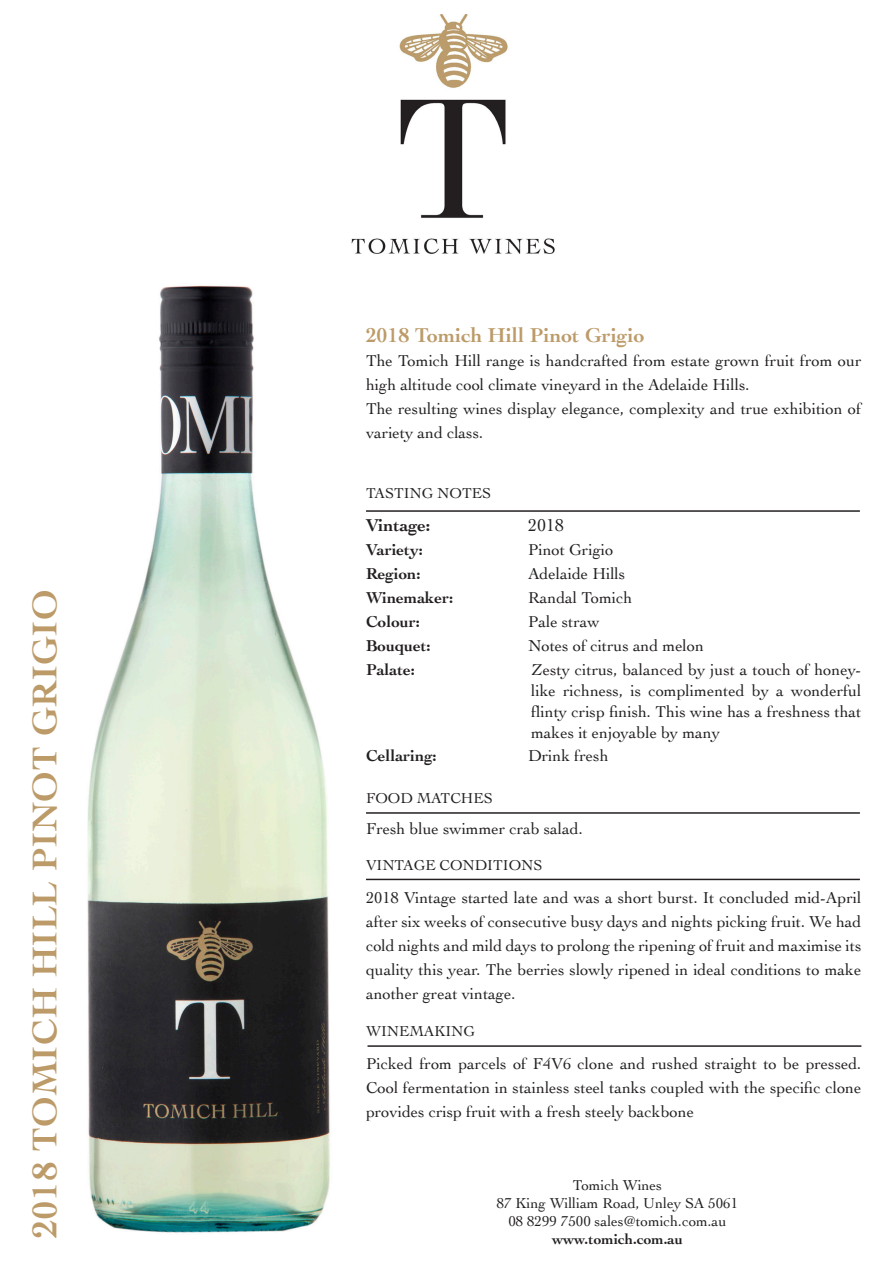
<style>
.page{position:relative;width:893px;height:1263px;background:#fff}
.page>*{position:absolute;margin:0;border:0;box-sizing:border-box;transform-origin:0 0}
.t1{font:700 36px "Cochin";letter-spacing:.02em;color:#bc9b69}
.t2{font:700 21px "Cochin";color:#bc9b69}
.t3{font:700 18px "Cochin";color:#231f20}
.t4{font:18px "Cochin";color:#231f20}
.t5{font:16.5px/24px "Cochin";color:#231f20;text-align:justify}
.t6{font:700 16.5px "Cochin";color:#231f20}
.t7{font:15px "Cochin";color:#231f20}
.t8{font:700 15px "Cochin";color:#231f20}
</style>
<div class="page">
<img style="left:352px;top:15px;width:203px;height:239px">
<img style="left:87px;top:285px;width:243px;height:948px">
<hr style="left:367px;top:1045px;width:494px;height:2px;background:#231f20">
<hr style="left:366px;top:510px;width:494px;height:2px;background:#231f20">
<hr style="left:366px;top:812px;width:494px;height:2px;background:#231f20">
<hr style="left:366px;top:879px;width:494px;height:1px;background:#231f20">
<p class="t1" style="left:20px;top:1238px;width:650px;rotate:-90deg">2018 TOMICH HILL PINOT GRIGIO</p>
<p class="t2" style="left:366px;top:321px;width:280px">2018 Tomich Hill Pinot Grigio</p>
<p class="t5" style="left:366px;top:348px;width:497px">The Tomich Hill range is handcrafted from estate grown fruit from our high altitude cool climate vineyard in the Adelaide Hills.</p>
<p class="t5" style="left:366px;top:396px;width:497px">The resulting wines display elegance, complexity and true exhibition of variety and class.</p>
<p class="t7" style="left:366px;top:483px;width:126px">TASTING NOTES</p>
<p class="t3" style="left:366px;top:513px;width:66px">Vintage:</p>
<p class="t4" style="left:528px;top:513px;width:37px">2018</p>
<p class="t6" style="left:366px;top:539px;width:59px">Variety:</p>
<p class="t5" style="left:528px;top:537px;width:87px">Pinot Grigio</p>
<p class="t6" style="left:366px;top:563px;width:56px">Region:</p>
<p class="t5" style="left:528px;top:561px;width:99px">Adelaide Hills</p>
<p class="t6" style="left:366px;top:587px;width:89px">Winemaker:</p>
<p class="t5" style="left:528px;top:585px;width:106px">Randal Tomich</p>
<p class="t6" style="left:366px;top:611px;width:56px">Colour:</p>
<p class="t5" style="left:528px;top:609px;width:73px">Pale straw</p>
<p class="t6" style="left:366px;top:635px;width:66px">Bouquet:</p>
<p class="t5" style="left:528px;top:633px;width:177px">Notes of citrus and melon</p>
<p class="t6" style="left:366px;top:659px;width:51px">Palate:</p>
<p class="t5" style="left:531px;top:658px;width:332px;line-height:21px">Zesty citrus, balanced by just a touch of honey&shy;like richness, is complimented by a wonderful flinty crisp finish. This wine has a freshness that makes it enjoyable by many</p>
<p class="t6" style="left:366px;top:744px;width:72px">Cellaring:</p>
<p class="t5" style="left:528px;top:743px;width:82px">Drink fresh</p>
<p class="t7" style="left:366px;top:788px;width:128px">FOOD MATCHES</p>
<p class="t5" style="left:366px;top:815px;width:218px">Fresh blue swimmer crab salad.</p>
<p class="t7" style="left:366px;top:854px;width:178px">VINTAGE CONDITIONS</p>
<p class="t5" style="left:366px;top:884px;width:497px">2018 Vintage started late and was a short burst. It concluded mid-April after six weeks of consecutive busy days and nights picking fruit. We had cold nights and mild days to prolong the ripening of fruit and maximise its quality this year. The berries slowly ripened in ideal conditions to make another great vintage.</p>
<p class="t7" style="left:366px;top:1021px;width:111px">WINEMAKING</p>
<p class="t5" style="left:366px;top:1051px;width:497px">Picked from parcels of F4V6 clone and rushed straight to be pressed.<br>Cool fermentation in stainless steel tanks coupled with the specific clone provides crisp fruit with a fresh steely backbone</p>
<p class="t7" style="left:573px;top:1175px;width:91px">Tomich Wines</p>
<p class="t7" style="left:497px;top:1193px;width:243px">87 King William Road, Unley SA 5061</p>
<p class="t7" style="left:508px;top:1211px;width:220px">08 8299 7500 sales@tomich.com.au</p>
<p class="t8" style="left:552px;top:1229px;width:132px">www.tomich.com.au</p>
</div>
